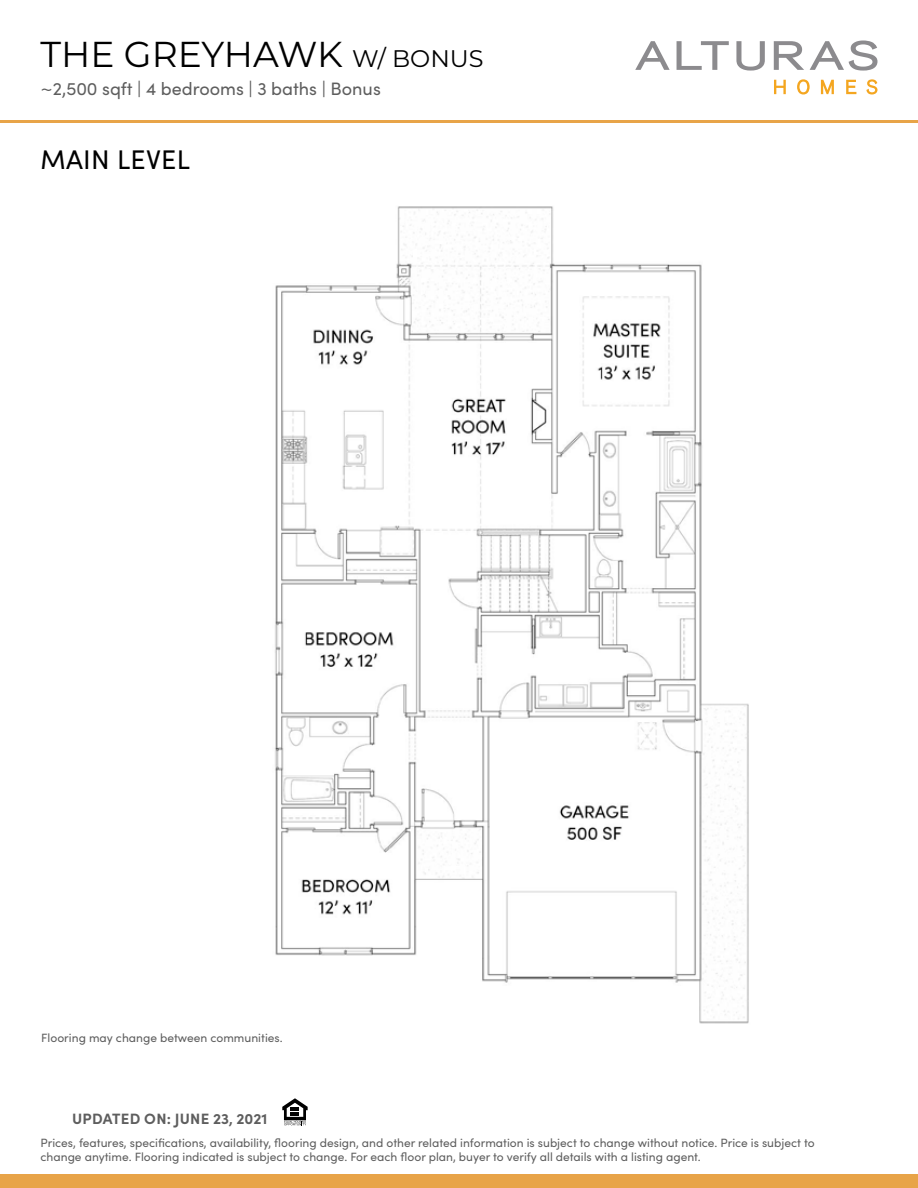
<style>
.page{position:relative;width:918px;height:1188px;background:#fff}
.page>*{position:absolute;margin:0;border:0;box-sizing:border-box;transform-origin:0 0}
.t1{font:36px "Montserrat";color:#000}
.t2{font:27px "Sofia Pro";letter-spacing:.01em;color:#000}
.t3{font:18px "Sofia Pro";color:#5e5e5e}
.t4{font:700 15px "Sofia Pro";letter-spacing:.015em;color:#5e5e5e}
.t5{font:12px/14.4px "Sofia Pro";color:#5e5e5e}
.s1{font-size:24px}
</style>
<div class="page">
<img style="left:275px;top:206px;width:474px;height:818px">
<svg style="left:282px;top:1098px;width:26px;height:27px"></svg>
<div style="left:0;top:1174px;width:918px;height:14px;background:#e8a448"></div>
<div style="left:81px;top:256px;width:297px;height:28px;background:#fff"></div>
<div style="left:5px;top:999px;width:297px;height:27px;background:#fff"></div>
<hr style="left:0;top:120px;width:918px;height:3px;background:#e8a448">
<svg style="left:635px;top:41px;width:243px;height:30px"></svg>
<svg style="left:774px;top:79px;width:103px;height:15px"></svg>
<h1 class="t1" style="left:40px;top:29px;width:445px">THE GREYHAWK <span class="s1">W/ BONUS</span></h1>
<h3 class="t3" style="left:40px;top:76px;width:342px">~2,500 sqft | 4 bedrooms | 3 baths | Bonus</h3>
<h2 class="t2" style="left:40px;top:140px;width:151px">MAIN LEVEL</h2>
<p class="t5" style="left:41px;top:1030px;width:243px">Flooring may change between communities.</p>
<p class="t4" style="left:72px;top:1108px;width:118px">UPDATED ON: JUNE</p>
<p class="t4" style="left:213px;top:1108px;width:56px">23, 2021</p>
<p class="t5" style="left:40px;top:1135px;width:776px">Prices, features, specifications, availability, flooring design, and other related information is subject to change without notice. Price is subject to change anytime. Flooring indicated is subject to change. For each floor plan, buyer to verify all details with a listing agent.</p>
</div>
